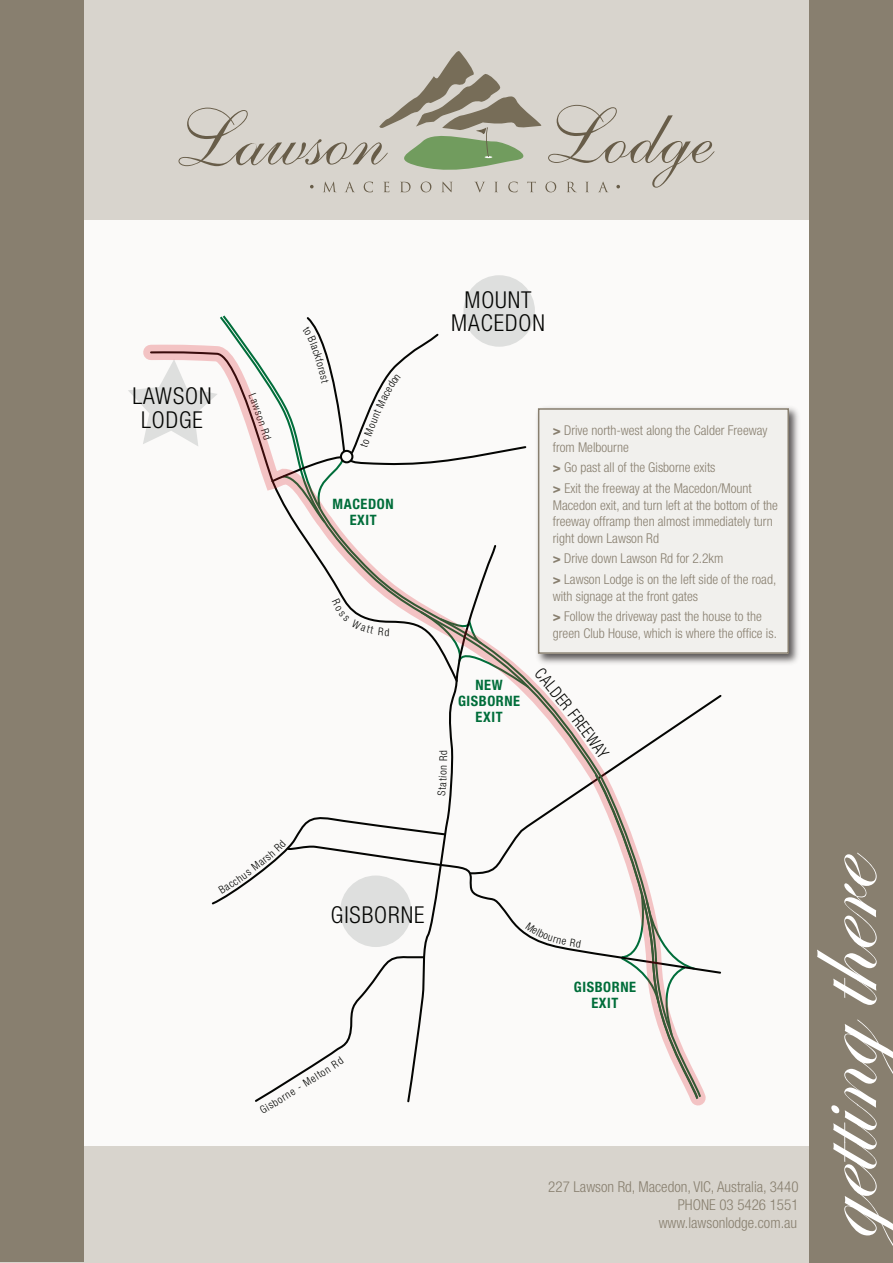
<style>
.page{position:relative;width:893px;height:1263px;background:#fff}
.page>*{position:absolute;margin:0;border:0;box-sizing:border-box;transform-origin:0 0}
.t1{font:117px "Edwardian Script ITC";color:#fff}
.t2{font:300 condensed 23.25px/23.2px "Helvetica Neue";letter-spacing:.04em;color:#040503;text-align:center}
.t3{font:300 condensed 15px/17.9px "Helvetica Neue";color:#887f6f;text-align:right}
.t4{font:700 condensed 14.4px/16.2px "Helvetica Neue";letter-spacing:.04em;color:#006d3a;text-align:center}
.t5{font:300 condensed 13.5px/16.5px "Helvetica Neue";color:#887f6f}
.t6{font:300 condensed 10.8px "Helvetica Neue";color:#040503}
.s1{font-weight:800}
</style>
<div class="page">
<div style="left:39px;top:102px;width:809px;height:1086px;background:#fbfaf9"></div>
<div style="left:0;top:1146px;width:893px;height:117px;background:#d8d4cd"></div>
<div style="left:0;top:0;width:893px;height:219px;background:#d8d4cd"></div>
<div style="left:1px;top:1px;width:83px;height:1261px;background:#887f6f"></div>
<div style="left:810px;top:0;width:83px;height:1263px;background:#887f6f"></div>
<div style="left:463px;top:275px;width:72px;height:72px;background:#dedfde;border-radius:50%"></div>
<svg style="left:128px;top:389px;width:15px;height:17px"></svg>
<svg style="left:143px;top:345px;width:563px;height:760px"></svg>
<div style="left:534px;top:405px;width:268px;height:261px;background:#231f20;opacity:.75"></div>
<div style="left:539px;top:409px;width:249px;height:244px;background:#f1f0ed"></div>
<div style="left:538px;top:408px;width:251px;height:246px;border:2px solid #887f6f"></div>
<svg style="left:178px;top:51px;width:536px;height:141px"></svg>
<svg style="left:210px;top:599px;width:490px;height:507px"></svg>
<svg style="left:249px;top:315px;width:279px;height:210px"></svg>
<h2 class="t2" style="left:132px;top:384px;width:81px">LAWSON<br>LODGE</h2>
<p class="t4" style="left:333px;top:496px;width:63px">MACEDON<br>EXIT</p>
<h2 class="t2" style="left:451px;top:288px;width:95px">MOUNT<br>MACEDON</h2>
<p class="t4" style="left:458px;top:677px;width:64px">NEW<br>GISBORNE<br>EXIT</p>
<p class="t5" style="left:553px;top:422px;width:216px"><span class="s1">&gt;</span> Drive north-west along the Calder Freeway from Melbourne</p>
<p class="t5" style="left:553px;top:457px;width:200px;line-height:20.7px"><span class="s1">&gt;</span> Go past all of the Gisborne exits<br><span class="s1">&gt;</span> Exit the freeway at the Macedon/Mount</p>
<p class="t5" style="left:553px;top:496px;width:227px">Macedon exit, and turn left at the bottom of the freeway offramp then almost immediately turn right down Lawson Rd</p>
<p class="t5" style="left:553px;top:548px;width:225px;line-height:20.7px"><span class="s1">&gt;</span> Drive down Lawson Rd for 2.2km<br><span class="s1">&gt;</span> Lawson Lodge is on the left side of the road,</p>
<p class="t5" style="left:553px;top:585px;width:210px;line-height:20.7px">with signage at the front gates<br><span class="s1">&gt;</span> Follow the driveway past the house to the</p>
<p class="t5" style="left:553px;top:625px;width:226px">green Club House, which is where the office is.</p>
<h2 class="t2" style="left:331px;top:903px;width:95px">GISBORNE</h2>
<p class="t6" style="left:270px;top:1098px;width:54px;rotate:-32deg">borne - Mel</p>
<p class="t4" style="left:574px;top:978px;width:64px">GISBORNE<br>EXIT</p>
<p class="t3" style="left:548px;top:1178px;width:252px">227 Lawson Rd, Macedon, VIC, Australia, 3440<br>PHONE 03 5426 1551 www.lawsonlodge.com.au</p>
<h1 class="t1" style="left:776px;top:1241px;width:390px;rotate:-90deg">getting there</h1>
</div>
